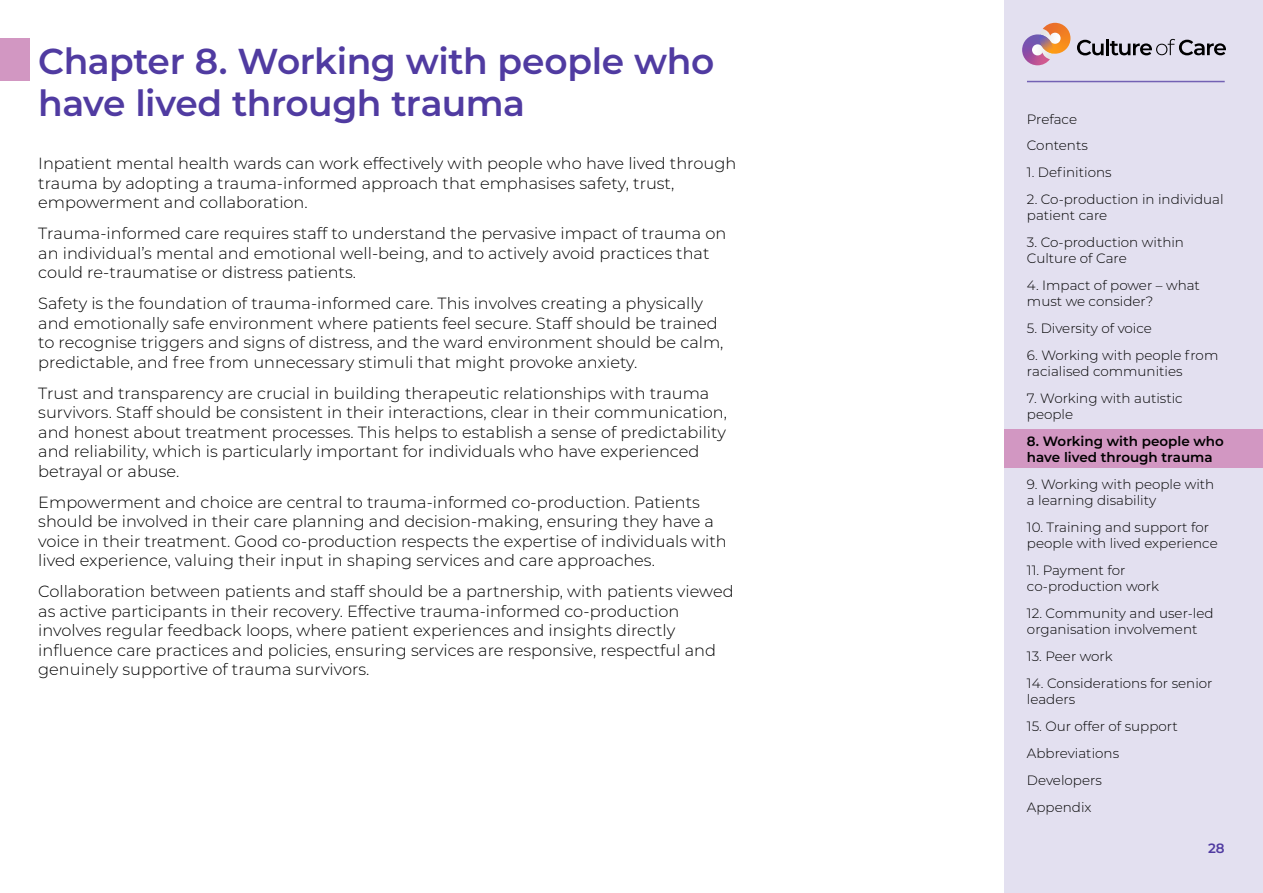
<style>
.page{position:relative;width:1263px;height:893px;background:#fff}
.page>*{position:absolute;margin:0;border:0;box-sizing:border-box;transform-origin:0 0}
.Heading_1{font:600 36px/42px "Montserrat";letter-spacing:-.015em;color:#503ba1}
.t1{font:300 16.2px/19.5px "Montserrat";color:#000}
.t2{font:300 13.5px/16.2px "Montserrat";color:#000}
.t3{font:600 13.5px/16.2px "Montserrat";color:#000}
.t4{font:600 13.5px "Montserrat";color:#503ba1}
</style>
<div class="page">
<div style="left:1004px;top:0;width:259px;height:893px;background:#e3e0f0"></div>
<svg style="left:1022px;top:23px;width:48px;height:42px"></svg>
<svg style="left:1077px;top:40px;width:26px;height:15px"></svg>
<hr style="left:1106px;top:39px;width:3px;height:16px;background:#000">
<svg style="left:1110px;top:39px;width:116px;height:16px"></svg>
<div style="left:1004px;top:430px;width:259px;height:38px;background:#d297c2"></div>
<hr style="left:1027px;top:81px;width:198px;height:1px;background:#7362b4">
<div style="left:0;top:39px;width:30px;height:42px;background:#d297c2"></div>
<p class="Heading_1" style="left:38px;top:39px;width:678px">Chapter 8. Working with people who have lived through trauma</p>
<p class="t1" style="left:38px;top:153px;width:699px">Inpatient mental health wards can work effectively with people who have lived through trauma by adopting a trauma-informed approach that emphasises safety, trust, empowerment and collaboration.</p>
<p class="t1" style="left:38px;top:223px;width:690px">Trauma-informed care requires staff to understand the pervasive impact of trauma on an individual’s mental and emotional well-being, and to actively avoid practices that could re-traumatise or distress patients.</p>
<p class="t1" style="left:38px;top:293px;width:687px">Safety is the foundation of trauma-informed care. This involves creating a physically and emotionally safe environment where patients feel secure. Staff should be trained to recognise triggers and signs of distress, and the ward environment should be calm, predictable, and free from unnecessary stimuli that might provoke anxiety.</p>
<p class="t1" style="left:38px;top:383px;width:690px">Trust and transparency are crucial in building therapeutic relationships with trauma survivors. Staff should be consistent in their interactions, clear in their communication, and honest about treatment processes. This helps to establish a sense of predictability and reliability, which is particularly important for individuals who have experienced betrayal or abuse.</p>
<p class="t1" style="left:38px;top:492px;width:690px">Empowerment and choice are central to trauma-informed co-production. Patients should be involved in their care planning and decision-making, ensuring they have a voice in their treatment. Good co-production respects the expertise of individuals with lived experience, valuing their input in shaping services and care approaches.</p>
<p class="t1" style="left:38px;top:581px;width:697px">Collaboration between patients and staff should be a partnership, with patients viewed as active participants in their recovery. Effective trauma-informed co-production involves regular feedback loops, where patient experiences and insights directly influence care practices and policies, ensuring services are responsive, respectful and genuinely supportive of trauma survivors.</p>
<p class="t2" style="left:1027px;top:105px;width:62px;line-height:26.8px">Preface<br>Contents</p>
<p class="t2" style="left:1027px;top:164px;width:86px">1. Definitions</p>
<p class="t2" style="left:1027px;top:191px;width:198px">2. Co-production in individual patient care</p>
<p class="t2" style="left:1027px;top:234px;width:159px">3. Co-production within<br>Culture of Care</p>
<p class="t2" style="left:1027px;top:277px;width:175px">4. Impact of power – what must we consider?</p>
<p class="t2" style="left:1027px;top:320px;width:126px">5. Diversity of voice</p>
<p class="t2" style="left:1027px;top:347px;width:193px">6. Working with people from racialised communities</p>
<p class="t2" style="left:1027px;top:390px;width:157px">7. Working with autistic people</p>
<p class="t3" style="left:1027px;top:433px;width:198px">8. Working with people who have lived through trauma</p>
<p class="t2" style="left:1027px;top:476px;width:189px">9. Working with people with a learning disability</p>
<p class="t2" style="left:1027px;top:519px;width:192px">10. Training and support for people with lived experience</p>
<p class="t2" style="left:1027px;top:562px;width:134px">11. Payment for co-production work</p>
<p class="t2" style="left:1027px;top:605px;width:188px">12. Community and user-led organisation involvement</p>
<p class="t2" style="left:1027px;top:648px;width:87px">13. Peer work</p>
<p class="t2" style="left:1027px;top:675px;width:187px">14. Considerations for senior leaders</p>
<p class="t2" style="left:1027px;top:712px;width:152px;line-height:26.8px">15. Our offer of support<br>Abbreviations<br>Developers<br>Appendix</p>
<p class="t3" style="left:1063px;top:110px;width:18px">ce</p>
<p class="t2" style="left:1056px;top:433px;width:160px;text-align:center">orking with people who lived through trauma</p>
<p class="t4" style="left:1208px;top:838px;width:18px">28</p>
</div>
